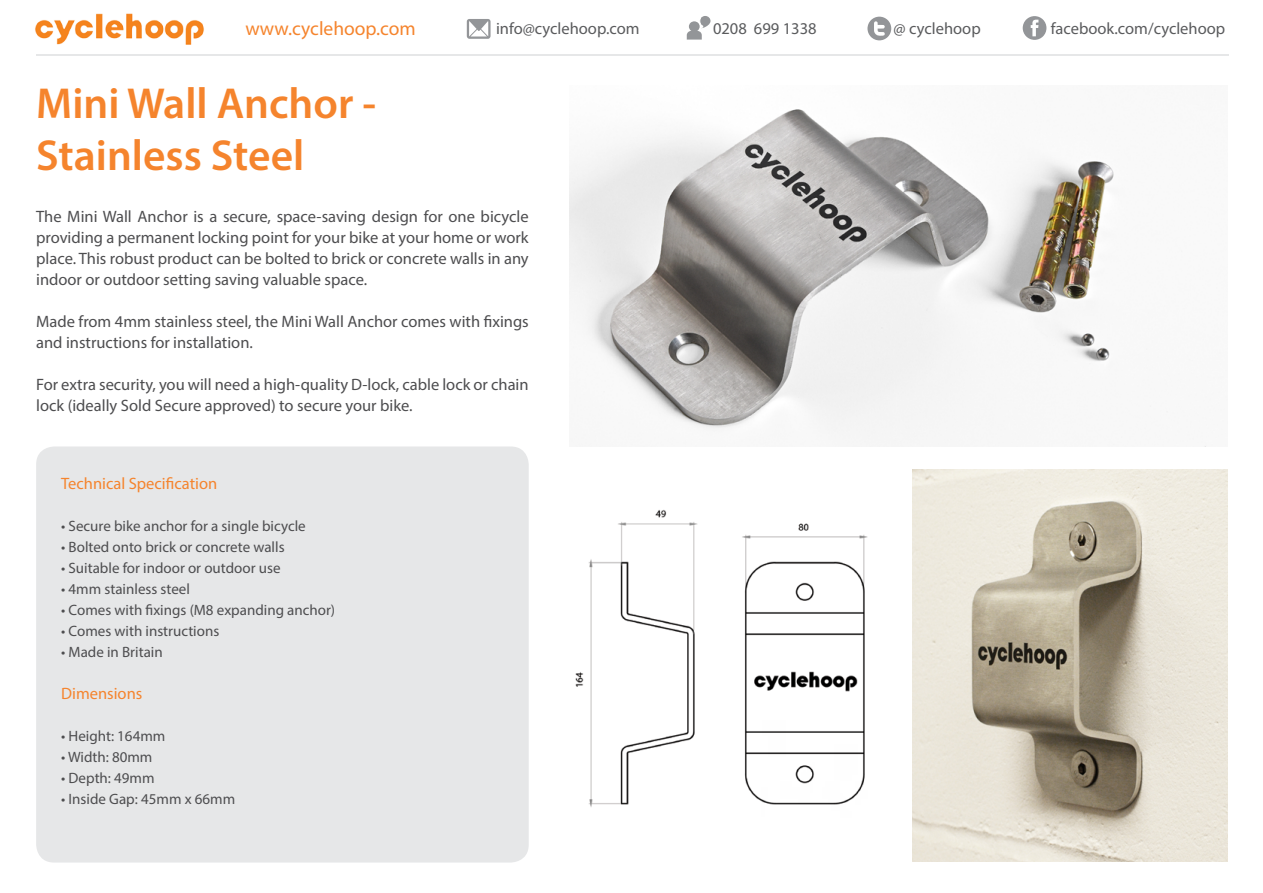
<style>
.page{position:relative;width:1263px;height:893px;background:#fff}
.page>*{position:absolute;margin:0;border:0;box-sizing:border-box;transform-origin:0 0}
.t1{font:600 43.5px/52.2px "Myriad Pro";color:#f5842d}
.t2{font:19.5px "Myriad Pro";color:#f5842d}
.t3{font:16.5px/21px "Myriad Pro";color:#4d4d4f}
.t4{font:16.5px "Myriad Pro";color:#5a5b5d}
.t5{font:16.5px "Myriad Pro";color:#f5842d}
.t6{font:15px "Myriad Pro";color:#4d4d4f}
</style>
<div class="page">
<div style="left:36px;top:446px;width:493px;height:416px;background:#e6e7e8;border-radius:18px"></div>
<img style="left:912px;top:469px;width:315px;height:393px">
<img style="left:575px;top:510px;width:293px;height:297px">
<img style="left:570px;top:109px;width:598px;height:333px">
<img style="left:35px;top:13px;width:169px;height:32px">
<hr style="left:36px;top:54px;width:1192px;height:2px;background:#e6e7e8">
<svg style="left:867px;top:17px;width:24px;height:23px"></svg>
<svg style="left:1023px;top:16px;width:23px;height:24px"></svg>
<svg style="left:467px;top:19px;width:23px;height:20px"></svg>
<svg style="left:687px;top:16px;width:23px;height:24px"></svg>
<p class="t2" style="left:245px;top:16px;width:172px">www.cyclehoop.com</p>
<p class="t4" style="left:496px;top:18px;width:145px">info@cyclehoop.com</p>
<p class="t4" style="left:713px;top:18px;width:105px">0208 699 1338</p>
<p class="t4" style="left:893px;top:18px;width:89px">@ cyclehoop</p>
<p class="t4" style="left:1051px;top:18px;width:176px">facebook.com/cyclehoop</p>
<h1 class="t1" style="left:36px;top:76px;width:342px">Mini Wall Anchor -<br>Stainless Steel</h1>
<p class="t3" style="left:36px;top:205px;width:494px;text-align:justify">The Mini Wall Anchor is a secure, space-saving design for one bicycle providing a permanent locking point for your bike at your home or work place. This robust product can be bolted to brick or concrete walls in any indoor or outdoor setting saving valuable space.</p>
<p class="t3" style="left:36px;top:310px;width:494px">Made from 4mm stainless steel, the Mini Wall Anchor comes with fixings and instructions for installation.</p>
<p class="t3" style="left:36px;top:373px;width:494px">For extra security, you will need a high-quality D-lock, cable lock or chain lock (ideally Sold Secure approved) to secure your bike.</p>
<p class="t5" style="left:61px;top:473px;width:158px">Technical Specification</p>
<p class="t6" style="left:61px;top:516px;width:246px">• Secure bike anchor for a single bicycle</p>
<p class="t6" style="left:61px;top:537px;width:225px">• Bolted onto brick or concrete walls</p>
<p class="t6" style="left:61px;top:558px;width:221px">• Suitable for indoor or outdoor use</p>
<p class="t6" style="left:61px;top:579px;width:130px">• 4mm stainless steel</p>
<p class="t6" style="left:61px;top:600px;width:276px">• Comes with fixings (M8 expanding anchor)</p>
<p class="t6" style="left:61px;top:621px;width:160px">• Comes with instructions</p>
<p class="t6" style="left:61px;top:642px;width:103px">• Made in Britain</p>
<p class="t5" style="left:61px;top:683px;width:83px">Dimensions</p>
<p class="t6" style="left:61px;top:726px;width:106px">• Height: 164mm</p>
<p class="t6" style="left:61px;top:747px;width:93px">• Width: 80mm</p>
<p class="t6" style="left:61px;top:768px;width:95px">• Depth: 49mm</p>
<p class="t6" style="left:61px;top:789px;width:176px">• Inside Gap: 45mm x 66mm</p>
</div>
